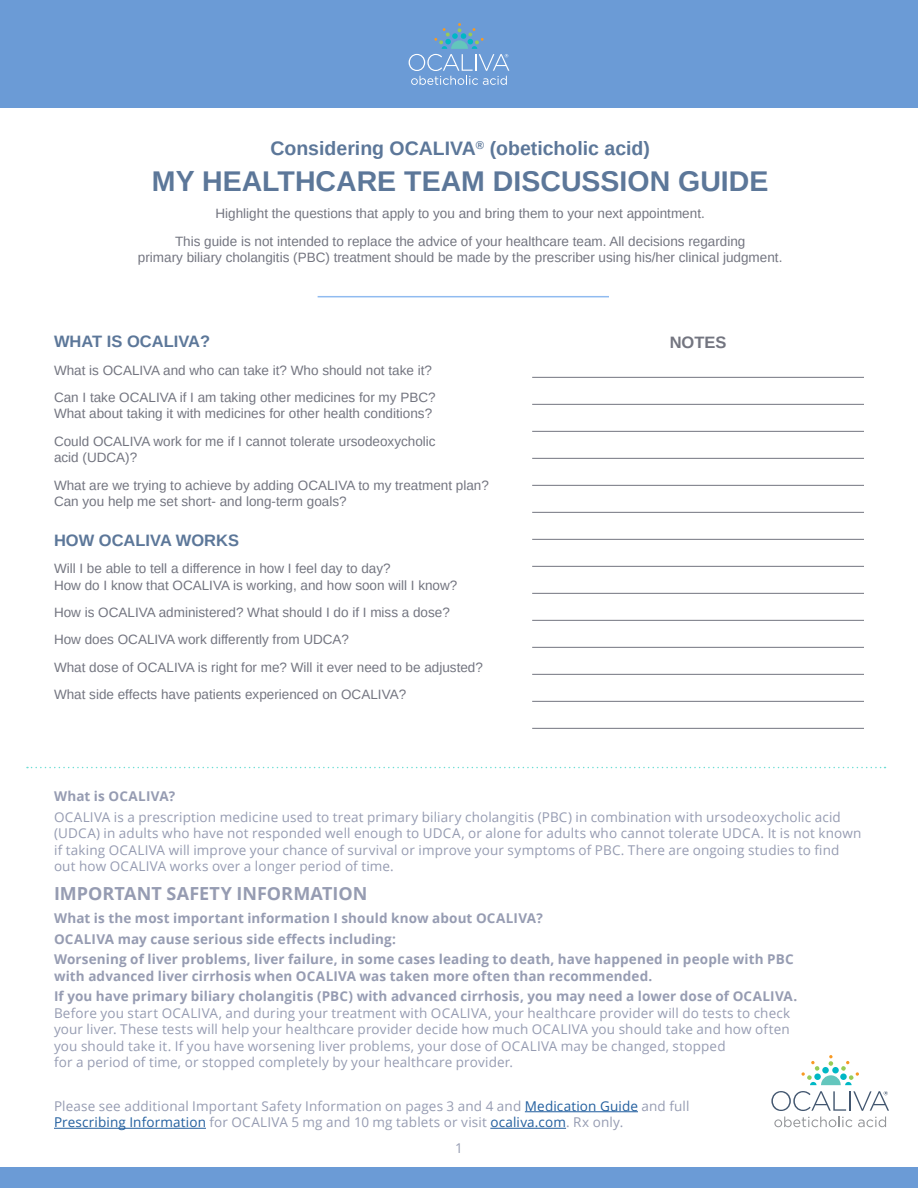
<style>
.page{position:relative;width:918px;height:1188px;background:#fff}
.page>*{position:absolute;margin:0;border:0;box-sizing:border-box;transform-origin:0 0}
.t1{font:700 28.5px "Arimo";color:#5c7799}
.t2{font:700 19.5px "Arimo";color:#5c7799}
.t3{font:700 18px "Open Sans";color:#969cb2}
.t4{font:700 16.5px "Arimo";color:#5c7799}
.t5{font:700 16.5px "Arimo";color:#737580}
.t6{font:13.5px/27.3px "Arimo";color:#737580}
.t7{font:13.5px/16.5px "Open Sans";letter-spacing:.01em;color:#969cb2}
.t8{font:700 13.5px/20.5px "Open Sans";letter-spacing:.01em;color:#969cb2}
.s1{color:#215e9e}
</style>
<div class="page">
<div style="left:0;top:1168px;width:918px;height:20px;background:#6b9bd6"></div>
<svg style="left:774px;top:1117px;width:78px;height:10px"></svg>
<svg style="left:858px;top:1117px;width:28px;height:10px"></svg>
<svg style="left:801px;top:1055px;width:58px;height:30px"></svg>
<svg style="left:771px;top:1091px;width:75px;height:20px"></svg>
<hr style="left:849px;top:1091px;width:2px;height:20px;background:#435770">
<svg style="left:853px;top:1091px;width:36px;height:20px"></svg>
<div style="left:0;top:0;width:918px;height:108px;background:#6b9bd6"></div>
<svg style="left:409px;top:23px;width:100px;height:62px"></svg>
<hr style="left:318px;top:296px;width:291px;height:1px;background:#90bbf0">
<hr style="left:532px;top:377px;width:332px;height:1px;background:#737580">
<hr style="left:532px;top:404px;width:332px;height:1px;background:#737580">
<hr style="left:532px;top:431px;width:332px;height:1px;background:#737580">
<hr style="left:532px;top:458px;width:332px;height:1px;background:#737580">
<hr style="left:532px;top:485px;width:332px;height:1px;background:#737580">
<hr style="left:532px;top:512px;width:332px;height:1px;background:#737580">
<hr style="left:532px;top:539px;width:332px;height:1px;background:#737580">
<hr style="left:532px;top:566px;width:332px;height:1px;background:#737580">
<hr style="left:532px;top:593px;width:332px;height:1px;background:#737580">
<hr style="left:532px;top:620px;width:332px;height:1px;background:#737580">
<hr style="left:532px;top:647px;width:332px;height:1px;background:#737580">
<hr style="left:532px;top:674px;width:332px;height:1px;background:#737580">
<hr style="left:532px;top:701px;width:332px;height:1px;background:#737580">
<hr style="left:532px;top:728px;width:332px;height:1px;background:#737580">
<svg style="left:27px;top:767px;width:859px;height:1px"></svg>
<hr style="left:525px;top:1111px;width:113px;height:1px;background:#215e9e">
<hr style="left:54px;top:1128px;width:152px;height:1px;background:#215e9e">
<hr style="left:490px;top:1128px;width:76px;height:1px;background:#215e9e">
<h2 class="t2" style="left:270px;top:135px;width:381px">Considering OCALIVA<sup>®</sup> (obeticholic acid)</h2>
<h1 class="t1" style="left:152px;top:162px;width:618px">MY HEALTHCARE TEAM DISCUSSION GUIDE</h1>
<p class="t6" style="left:175px;top:200px;width:572px;text-align:center">Highlight the questions that apply to you and bring them to your next appointment.<br>This guide is not intended to replace the advice of your healthcare team. All decisions regarding</p>
<p class="t6" style="left:138px;top:244px;width:646px">primary biliary cholangitis (PBC) treatment should be made by the prescriber using his/her clinical judgment.</p>
<p class="t4" style="left:54px;top:330px;width:158px">WHAT IS OCALIVA?</p>
<p class="t6" style="left:54px;top:356px;width:383px">What is OCALIVA and who can take it? Who should not take it?<br>Can I take OCALIVA if I am taking other medicines for my PBC?</p>
<p class="t6" style="left:54px;top:400px;width:383px">What about taking it with medicines for other health conditions?<br>Could OCALIVA work for me if I cannot tolerate ursodeoxycholic</p>
<p class="t6" style="left:54px;top:444px;width:436px">acid (UDCA)?<br>What are we trying to achieve by adding OCALIVA to my treatment plan?</p>
<p class="t6" style="left:54px;top:488px;width:294px">Can you help me set short- and long-term goals?</p>
<p class="t4" style="left:54px;top:529px;width:187px">HOW OCALIVA WORKS</p>
<p class="t6" style="left:54px;top:561px;width:405px;line-height:16.5px">Will I be able to tell a difference in how I feel day to day?<br>How do I know that OCALIVA is working, and how soon will I know?</p>
<p class="t6" style="left:54px;top:599px;width:430px">How is OCALIVA administered? What should I do if I miss a dose?<br>How does OCALIVA work differently from UDCA?<br>What dose of OCALIVA is right for me? Will it ever need to be adjusted?<br>What side effects have patients experienced on OCALIVA?</p>
<p class="t5" style="left:670px;top:331px;width:58px">NOTES</p>
<p class="t8" style="left:54px;top:786px;width:123px">What is OCALIVA?</p>
<p class="t7" style="left:54px;top:809px;width:809px">OCALIVA is a prescription medicine used to treat primary biliary cholangitis (PBC) in combination with ursodeoxycholic acid (UDCA) in adults who have not responded well enough to UDCA, or alone for adults who cannot tolerate UDCA. It is not known if taking OCALIVA will improve your chance of survival or improve your symptoms of PBC. There are ongoing studies to find out how OCALIVA works over a longer period of time.</p>
<h3 class="t3" style="left:54px;top:881px;width:315px">IMPORTANT SAFETY INFORMATION</h3>
<p class="t8" style="left:54px;top:908px;width:741px">What is the most important information I should know about OCALIVA?<br>OCALIVA may cause serious side effects including:<br>Worsening of liver problems, liver failure, in some cases leading to death, have happened in people with PBC</p>
<p class="t8" style="left:54px;top:965px;width:745px">with advanced liver cirrhosis when OCALIVA was taken more often than recommended.<br>If you have primary biliary cholangitis (PBC) with advanced cirrhosis, you may need a lower dose of OCALIVA.</p>
<p class="t7" style="left:54px;top:1004px;width:738px">Before you start OCALIVA, and during your treatment with OCALIVA, your healthcare provider will do tests to check your liver. These tests will help your healthcare provider decide how much OCALIVA you should take and how often you should take it. If you have worsening liver problems, your dose of OCALIVA may be changed, stopped<br>for a period of time, or stopped completely by your healthcare provider.</p>
<p class="t7" style="left:54px;top:1097px;width:637px">Please see additional Important Safety Information on pages 3 and 4 and <span class="s1">Medication Guide</span> and full<br><span class="s1">Prescribing Information</span> for OCALIVA 5 mg and 10 mg tablets or visit <span class="s1">ocaliva.com</span>. Rx only.</p>
<p class="t7" style="left:455px;top:1139px;width:9px">1</p>
</div>
